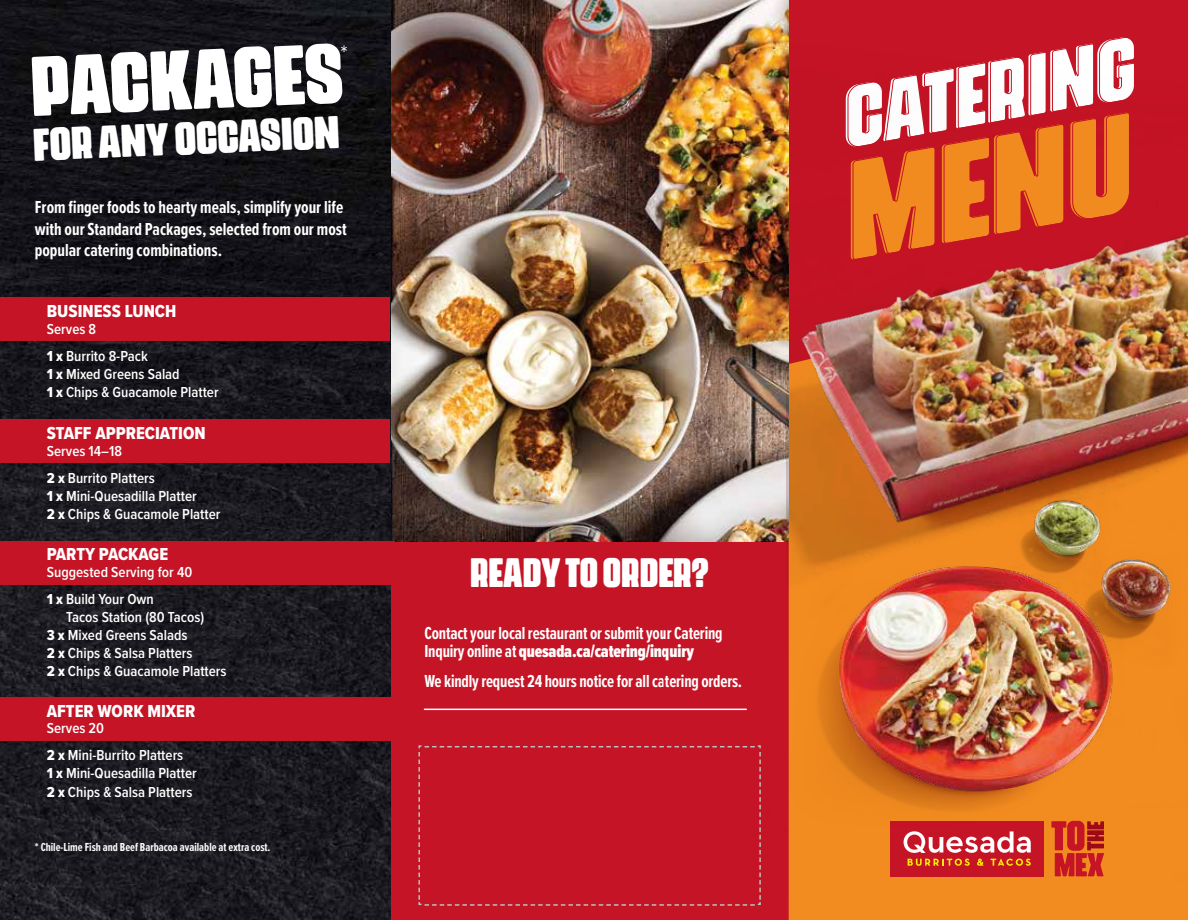
<style>
.page{position:relative;width:1188px;height:920px;background:#fff}
.page>*{position:absolute;margin:0;border:0;box-sizing:border-box;transform-origin:0 0}
.t1{font:italic 125.7px "Mind The Caps";color:#f38c20}
.t2{font:italic 77.7px "Mind The Caps";color:#fff}
.t3{font:76.5px "Mind The Caps";color:#fff}
.t4{font:41.4px "Mind The Caps";color:#fff}
.t5{font:37.2px "Mind The Caps";color:#fff}
.t6{font:22.8px "Proxima Nova Ex Cn";color:#fff}
.t7{font:700 18px/21.6px "Proxima Nova Ex Cn";color:#fff}
.t8{font:18px "Proxima Nova Cond Extrabld";color:#fff}
.t9{font:600 15px/18px "Proxima Nova Cond";color:#fff}
.t10{font:700 12px "Proxima Nova Ex Cn";color:#fff}
.s1{font-family:"Proxima Nova Cond Extrabld";font-weight:400}
.s2{font-weight:900}
</style>
<div class="page">
<div style="left:0;top:0;width:1188px;height:919px;background:#c41425"></div>
<div style="left:789px;top:901px;width:399px;height:18px;background:#f38c20"></div>
<img style="left:391px;top:0;width:398px;height:541px">
<img style="left:0;top:0;width:391px;height:919px">
<svg style="left:418px;top:745px;width:343px;height:160px"></svg>
<hr style="left:424px;top:708px;width:322px;height:2px;background:#fff">
<div style="left:0;top:697px;width:393px;height:43px;background:#c41425"></div>
<div style="left:0;top:541px;width:395px;height:43px;background:#c41425"></div>
<div style="left:0;top:297px;width:390px;height:43px;background:#c41425"></div>
<div style="left:0;top:419px;width:390px;height:43px;background:#c41425"></div>
<img style="left:663px;top:194px;width:123px;height:687px">
<img style="left:786px;top:27px;width:402px;height:874px">
<img style="left:786px;top:214px;width:340px;height:29px">
<img style="left:786px;top:243px;width:402px;height:568px">
<h3 class="t3" style="left:28px;top:40px;width:314px;rotate:-3deg">PACKAGES</h3>
<h3 class="t4" style="left:32px;top:118px;width:308px;rotate:-2deg">FOR ANY OCCASION</h3>
<h3 class="t6" style="left:341px;top:37px;width:8px">*</h3>
<p class="t7" style="left:35px;top:196px;width:313px">From finger foods to hearty meals, simplify your life with our Standard Packages, selected from our most popular catering combinations.</p>
<p class="t8" style="left:47px;top:298px;width:131px">BUSINESS LUNCH</p>
<p class="t9" style="left:47px;top:315px;width:102px;line-height:27px">Serves 8<br><span class="s1">1 x</span> Burrito 8-Pack</p>
<p class="t9" style="left:47px;top:364px;width:173px"><span class="s1">1 x</span> Mixed Greens Salad<br><span class="s1">1 x</span> Chips &amp; Guacamole Platter</p>
<p class="t8" style="left:47px;top:420px;width:160px">STAFF APPRECIATION</p>
<p class="t9" style="left:47px;top:437px;width:109px;line-height:27px">Serves 14–18<br><span class="s1">2 x</span> Burrito Platters</p>
<p class="t9" style="left:47px;top:486px;width:175px"><span class="s1">1 x</span> Mini-Quesadilla Platter<br><span class="s1">2 x</span> Chips &amp; Guacamole Platter</p>
<p class="t8" style="left:47px;top:540px;width:123px">PARTY PACKAGE</p>
<p class="t9" style="left:47px;top:557px;width:147px;line-height:27px">Suggested Serving for 40<br><span class="s1">1 x</span> Build Your Own</p>
<p class="t9" style="left:47px;top:607px;width:181px;text-indent:19px">Tacos Station (80 Tacos)<br><span class="s1">3 x</span> Mixed Greens Salads<br><span class="s1">2 x</span> Chips &amp; Salsa Platters<br><span class="s1">2 x</span> Chips &amp; Guacamole Platters</p>
<p class="t8" style="left:47px;top:697px;width:150px">AFTER WORK MIXER</p>
<p class="t9" style="left:47px;top:714px;width:138px;line-height:27px">Serves 20<br><span class="s1">2 x</span> Mini-Burrito Platters</p>
<p class="t9" style="left:47px;top:764px;width:151px"><span class="s1">1 x</span> Mini-Quesadilla Platter<br><span class="s1">2 x</span> Chips &amp; Salsa Platters</p>
<p class="t10" style="left:35px;top:838px;width:237px">* Chile-Lime Fish and Beef Barbacoa available at extra cost.</p>
<h3 class="t5" style="left:470px;top:549px;width:240px">READY TO ORDER?</h3>
<p class="t7" style="left:424px;top:622px;width:300px;line-height:18.8px">Contactyour local restaurant orsubmityour Catering<br>Inquiry online at <span class="s2">quesada.ca/catering/inquiry</span></p>
<p class="t7" style="left:424px;top:669px;width:319px">We kindlyrequest 24 hours notice for all catering orders.</p>
<h2 class="t2" style="left:830px;top:70px;width:298px;rotate:-10deg">CATERING</h2>
<h1 class="t1" style="left:825px;top:134px;width:291px;rotate:-10deg">MENU</h1>
</div>
